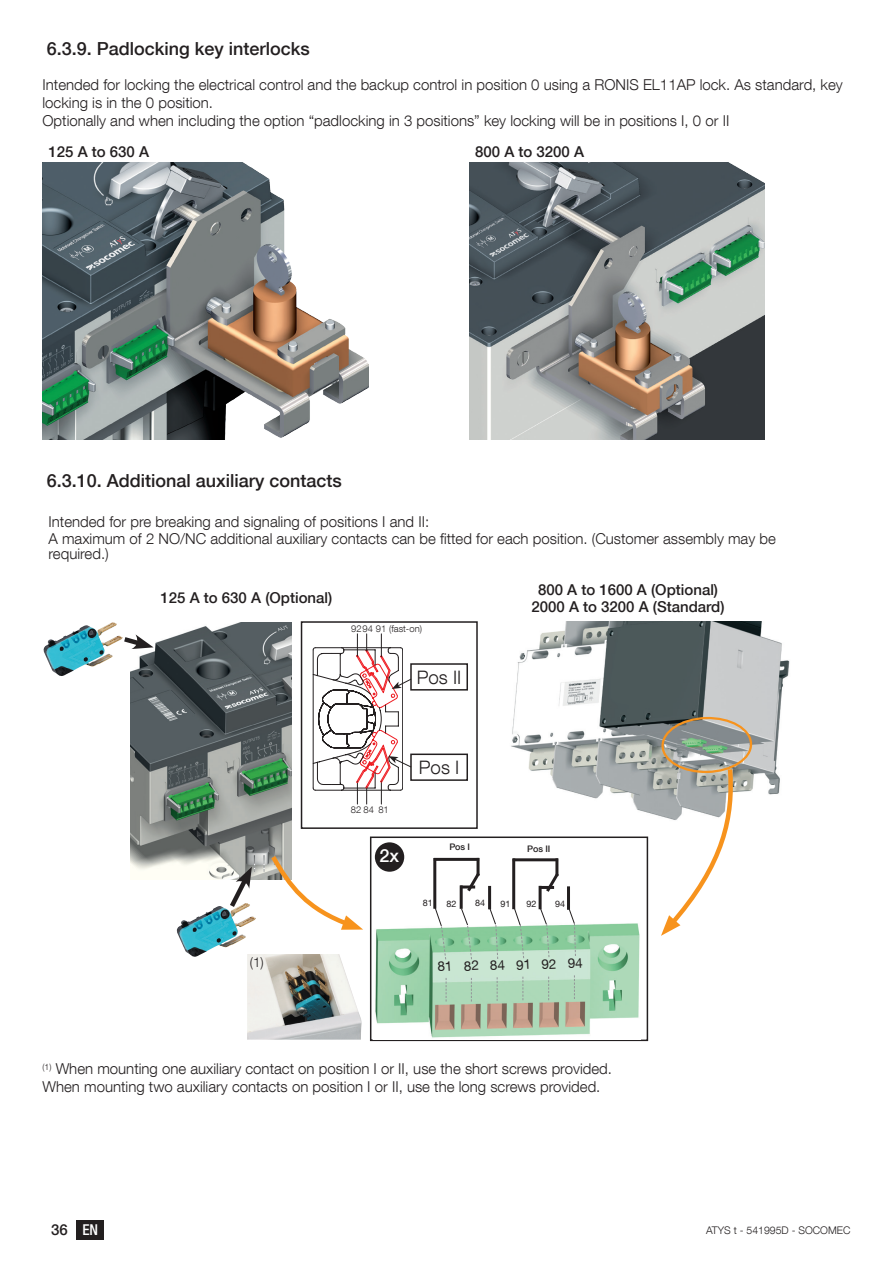
<style>
.page{position:relative;width:893px;height:1263px;background:#fff}
.page>*{position:absolute;margin:0;border:0;box-sizing:border-box;transform-origin:0 0}
.t1{font:300 18.6px "Helvetica Neue LT Com";color:#231f20}
.t2{font:500 18px "Helvetica Neue LT Com";color:#231f20}
.t3{font:500 18px "Helvetica Neue LT Com";color:#fff}
.t4{font:300 15px/17.5px "Helvetica Neue LT Com";color:#231f20}
.t5{font:500 15px/17.1px "Helvetica Neue LT Com";color:#231f20;text-align:center}
.t6{font:13.5px "Helvetica Neue LT Com";color:#231f20}
.t7{font:300 13.5px "Helvetica Neue LT Com";color:#231f20}
.t8{font:300 10.5px "Helvetica Neue LT Com";color:#231f20}
.t9{font:300 9.45px "Helvetica Neue LT Com";color:#231f20}
.t10{font:9px "Helvetica Neue LT Com";letter-spacing:-.005em;color:#231f20}
.t11{font:500 9px "Helvetica Neue LT Com";letter-spacing:-.005em;color:#231f20}
.s1{font-stretch:condensed;color:#fff}
</style>
<div class="page">
<div style="left:77px;top:1220px;width:27px;height:19px;background:#231f20"></div>
<img style="left:43px;top:163px;width:326px;height:277px">
<img style="left:469px;top:163px;width:295px;height:277px">
<div style="left:301px;top:621px;width:177px;height:208px;border:2px solid #231f20"></div>
<div style="left:410px;top:663px;width:58px;height:27px;border:2px solid #231f20"></div>
<div style="left:410px;top:753px;width:58px;height:28px;border:2px solid #231f20"></div>
<svg style="left:313px;top:633px;width:99px;height:172px"></svg>
<img style="left:131px;top:623px;width:161px;height:256px">
<svg style="left:226px;top:867px;width:26px;height:36px"></svg>
<svg style="left:124px;top:634px;width:30px;height:15px"></svg>
<img style="left:176px;top:903px;width:80px;height:54px">
<img style="left:43px;top:622px;width:80px;height:54px">
<img style="left:511px;top:621px;width:279px;height:195px">
<div style="left:370px;top:836px;width:278px;height:205px;background:#fff;border:2px solid #231f20"></div>
<img style="left:373px;top:923px;width:268px;height:116px">
<svg style="left:434px;top:906px;width:13px;height:54px"></svg>
<svg style="left:460px;top:909px;width:12px;height:51px"></svg>
<svg style="left:488px;top:906px;width:10px;height:54px"></svg>
<svg style="left:513px;top:905px;width:11px;height:54px"></svg>
<svg style="left:539px;top:909px;width:11px;height:49px"></svg>
<svg style="left:567px;top:910px;width:9px;height:47px"></svg>
<svg style="left:446px;top:978px;width:1px;height:23px"></svg>
<svg style="left:471px;top:978px;width:1px;height:23px"></svg>
<svg style="left:497px;top:977px;width:1px;height:24px"></svg>
<svg style="left:522px;top:977px;width:1px;height:23px"></svg>
<svg style="left:548px;top:977px;width:1px;height:23px"></svg>
<svg style="left:574px;top:975px;width:1px;height:24px"></svg>
<hr style="left:477px;top:858px;width:3px;height:18px;background:#231f20">
<svg style="left:464px;top:869px;width:16px;height:23px"></svg>
<hr style="left:460px;top:885px;width:3px;height:24px;background:#231f20">
<hr style="left:488px;top:886px;width:3px;height:23px;background:#231f20">
<hr style="left:460px;top:885px;width:15px;height:3px;background:#231f20">
<hr style="left:434px;top:858px;width:45px;height:3px;background:#231f20">
<hr style="left:433px;top:858px;width:3px;height:51px;background:#231f20">
<hr style="left:555px;top:858px;width:3px;height:18px;background:#231f20">
<svg style="left:546px;top:870px;width:13px;height:22px"></svg>
<hr style="left:539px;top:886px;width:3px;height:23px;background:#231f20">
<hr style="left:567px;top:886px;width:3px;height:24px;background:#231f20">
<hr style="left:539px;top:886px;width:15px;height:3px;background:#231f20">
<hr style="left:513px;top:858px;width:45px;height:3px;background:#231f20">
<hr style="left:512px;top:858px;width:3px;height:51px;background:#231f20">
<div style="left:375px;top:842px;width:29px;height:30px;background:#231f20;border-radius:50%"></div>
<svg style="left:660px;top:716px;width:91px;height:220px"></svg>
<svg style="left:267px;top:851px;width:96px;height:79px"></svg>
<img style="left:247px;top:954px;width:115px;height:86px">
<p class="t2" style="left:47px;top:38px;width:265px">6.3.9. Padlocking key interlocks</p>
<p class="t4" style="left:43px;top:76px;width:802px">Intended for locking the electrical control and the backup control in position 0 using a RONIS EL11AP lock. As standard, key locking is in the 0 position.<br>Optionally and when including the option “padlocking in 3 positions” key locking will be in positions I, 0 or II</p>
<p class="t5" style="left:49px;top:143px;width:102px">125 A to 630 A</p>
<p class="t5" style="left:475px;top:143px;width:110px">800 A to 3200 A</p>
<p class="t2" style="left:47px;top:470px;width:297px">6.3.10. Additional auxiliary contacts</p>
<p class="t4" style="left:49px;top:512px;width:729px;line-height:17.1px">Intended for pre breaking and signaling of positions I and II:<br>A maximum of 2 NO/NC additional auxiliary contacts can be fitted for each position. (Customer assembly may be</p>
<p class="t4" style="left:49px;top:544px;width:62px">required.)</p>
<p class="t5" style="left:161px;top:589px;width:173px">125 A to 630 A (Optional)</p>
<p class="t5" style="left:531px;top:581px;width:195px">800 A to 1600 A (Optional)<br>2000 A to 3200 A (Standard)</p>
<p class="t9" style="left:351px;top:623px;width:72px">9294 91 (fast-on)</p>
<p class="t1" style="left:417px;top:665px;width:46px">Pos II</p>
<p class="t7" style="left:250px;top:953px;width:16px">(1)</p>
<p class="t9" style="left:351px;top:804px;width:25px">82 84</p>
<p class="t9" style="left:378px;top:804px;width:12px">81</p>
<p class="t3" style="left:379px;top:845px;width:21px">2x</p>
<p class="t1" style="left:419px;top:756px;width:42px">Pos I</p>
<p class="t11" style="left:449px;top:842px;width:22px">Pos I</p>
<p class="t11" style="left:527px;top:844px;width:25px">Pos II</p>
<p class="t10" style="left:423px;top:897px;width:11px">81</p>
<p class="t10" style="left:446px;top:898px;width:11px">82</p>
<p class="t10" style="left:475px;top:898px;width:11px">84</p>
<p class="t10" style="left:501px;top:898px;width:11px">91</p>
<p class="t10" style="left:526px;top:898px;width:11px">92</p>
<p class="t10" style="left:555px;top:898px;width:11px">94</p>
<p class="t6" style="left:437px;top:960px;width:147px;rotate:-3deg">81 82 84 91 92 94</p>
<p class="t4" style="left:43px;top:1060px;width:571px;line-height:18px"><sup>(1)</sup> When mounting one auxiliary contact on position I or II, use the short screws provided.<br>When mounting two auxiliary contacts on position I or II, use the long screws provided.</p>
<p class="t5" style="left:51px;top:1221px;width:49px">36 <span class="s1">EN</span></p>
<p class="t8" style="left:706px;top:1223px;width:146px">ATYS t - 541995D - SOCOMEC</p>
</div>
